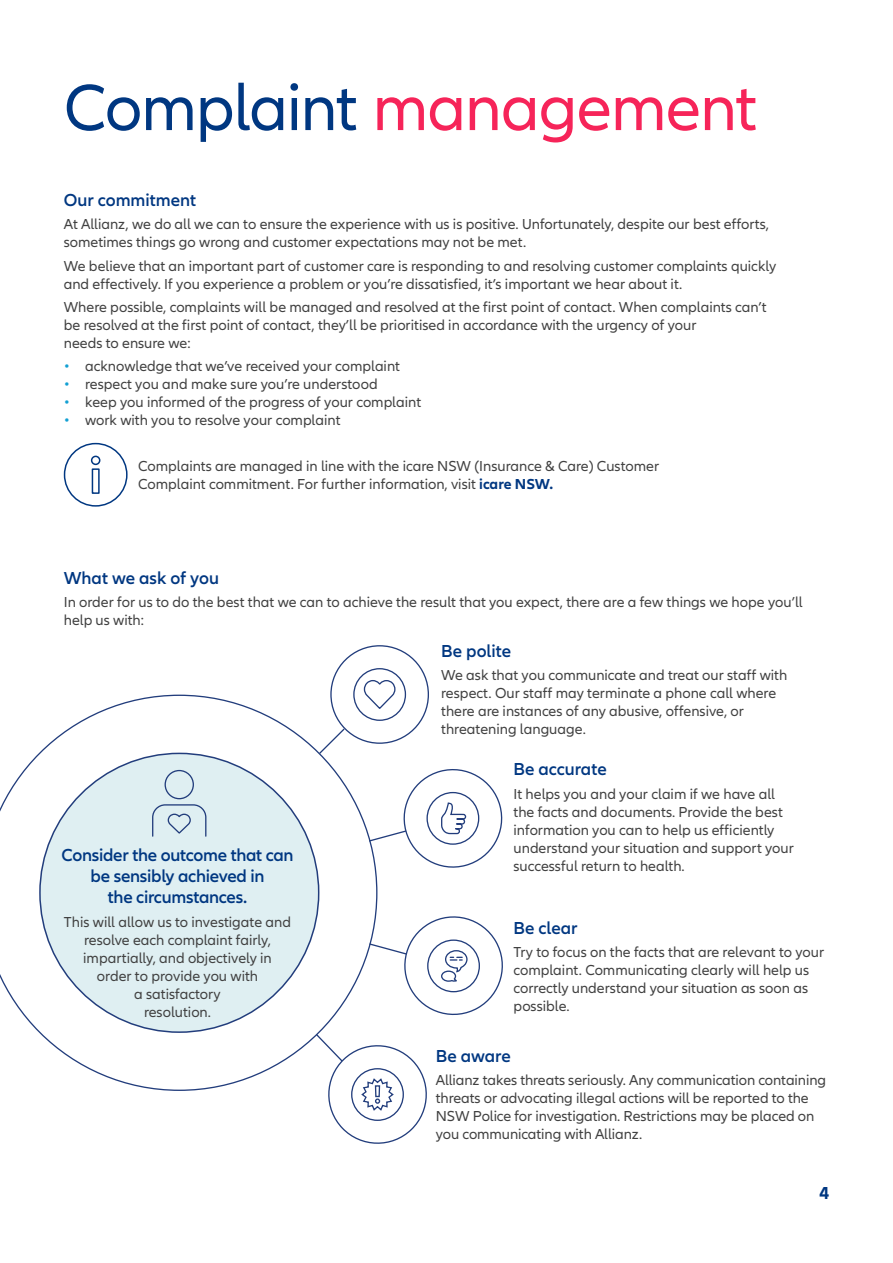
<style>
.page{position:relative;width:893px;height:1263px;background:#fff}
.page>*{position:absolute;margin:0;border:0;box-sizing:border-box;transform-origin:0 0}
.t1{font:67.5px "Allianz Neo";letter-spacing:-.015em;color:#f62459}
.t2{font:600 18px/21px "Allianz Neo";letter-spacing:-.015em;color:#003781;text-align:center}
.t3{font:700 18px "Allianz Neo";color:#003781}
.t4{font:15px/18px "Allianz Neo";color:#414141}
.s1{color:#003781}
.s2{color:#13a0d3}
.s3{font-weight:700;color:#003781}
</style>
<div class="page">
<svg style="left:0;top:695px;width:377px;height:396px"></svg>
<div style="left:40px;top:753px;width:279px;height:279px;background:#dfeff2;border-radius:50%"></div>
<svg style="left:152px;top:804px;width:55px;height:33px"></svg>
<div style="left:165px;top:770px;width:29px;height:29px;border:1px solid #223d7c;border-radius:50%"></div>
<svg style="left:318px;top:727px;width:28px;height:28px"></svg>
<div style="left:353px;top:668px;width:53px;height:53px;border:1px solid #223d7c;border-radius:50%"></div>
<svg style="left:363px;top:680px;width:33px;height:30px"></svg>
<svg style="left:367px;top:763px;width:136px;height:111px"></svg>
<svg style="left:368px;top:908px;width:135px;height:115px"></svg>
<svg style="left:315px;top:1032px;width:112px;height:112px"></svg>
<div style="left:64px;top:443px;width:64px;height:64px;border:2px solid #003781;border-radius:50%"></div>
<svg style="left:90px;top:455px;width:11px;height:39px"></svg>
<h1 class="t1" style="left:64px;top:69px;width:695px"><span class="s1">Complaint</span> management</h1>
<p class="t2" style="left:64px;top:190px;width:134px">Our commitment</p>
<p class="t4" style="left:64px;top:216px;width:707px">At Allianz, we do all we can to ensure the experience with us is positive. Unfortunately, despite our best efforts, sometimes things go wrong and customer expectations may not be met.</p>
<p class="t4" style="left:64px;top:257px;width:714px">We believe that an important part of customer care is responding to and resolving customer complaints quickly and effectively. If you experience a problem or you’re dissatisfied, it’s important we hear about it.</p>
<p class="t4" style="left:64px;top:298px;width:704px">Where possible, complaints will be managed and resolved at the first point of contact. When complaints can’t be resolved at the first point of contact, they’ll be prioritised in accordance with the urgency of your<br>needs to ensure we:</p>
<p class="t4" style="left:64px;top:358px;width:338px"><span class="s2">•</span> acknowledge that we’ve received your complaint</p>
<p class="t4" style="left:64px;top:376px;width:316px"><span class="s2">•</span> respect you and make sure you’re understood</p>
<p class="t4" style="left:64px;top:394px;width:359px"><span class="s2">•</span> keep you informed of the progress of your complaint</p>
<p class="t4" style="left:64px;top:412px;width:278px"><span class="s2">•</span> work with you to resolve your complaint</p>
<p class="t4" style="left:138px;top:458px;width:522px">Complaints are managed in line with the icare NSW (Insurance &amp; Care) Customer<br>Complaint commitment. For further information, visit <span class="s3">icare NSW.</span></p>
<p class="t2" style="left:64px;top:567px;width:157px">What we ask of you</p>
<p class="t4" style="left:64px;top:593px;width:740px">In order for us to do the best that we can to achieve the result that you expect, there are a few things we hope you’ll help us with:</p>
<p class="t2" style="left:62px;top:845px;width:233px">Consider the outcome that can be sensibly achieved in<br>the circumstances.</p>
<p class="t4" style="left:64px;top:913px;width:229px;text-align:center">This will allow us to investigate and resolve each complaint fairly, impartially, and objectively in order to provide you with<br>a satisfactory<br>resolution.</p>
<p class="t2" style="left:441px;top:641px;width:72px">Be polite</p>
<p class="t4" style="left:441px;top:667px;width:348px">We ask that you communicate and treat our staff with respect. Our staff may terminate a phone call where there are instances of any abusive, offensive, or threatening language.</p>
<p class="t2" style="left:514px;top:759px;width:95px">Be accurate</p>
<p class="t4" style="left:514px;top:785px;width:282px">It helps you and your claim if we have all the facts and documents. Provide the best information you can to help us efficiently understand your situation and support your successful return to health.</p>
<p class="t2" style="left:514px;top:918px;width:66px">Be clear</p>
<p class="t4" style="left:514px;top:943px;width:312px">Try to focus on the facts that are relevant to your complaint. Communicating clearly will help us correctly understand your situation as soon as possible.</p>
<p class="t2" style="left:436px;top:1046px;width:77px">Be aware</p>
<p class="t4" style="left:436px;top:1071px;width:392px">Allianz takes threats seriously. Any communication containing threats or advocating illegal actions will be reported to the NSW Police for investigation. Restrictions may be placed on you communicating with Allianz.</p>
<p class="t3" style="left:819px;top:1183px;width:11px">4</p>
</div>
